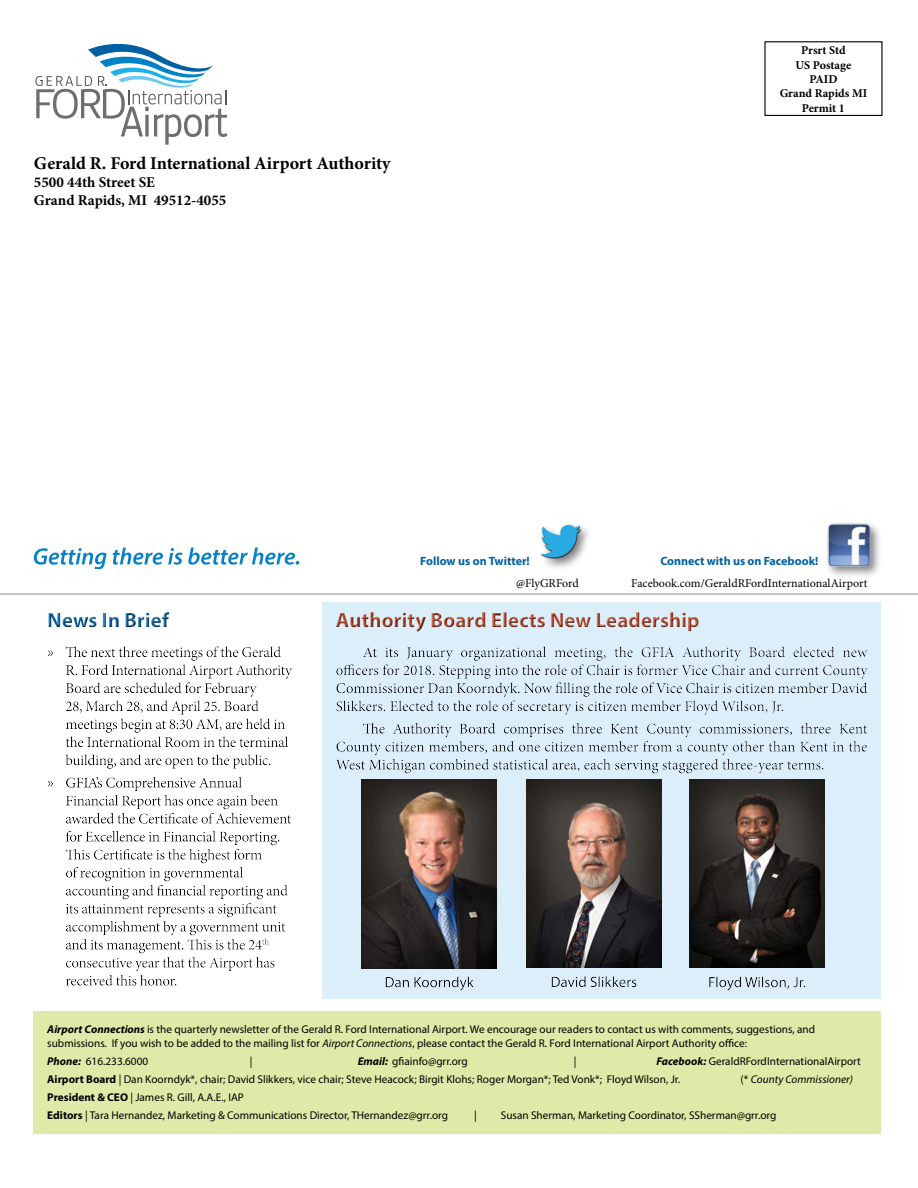
<style>
.page{position:relative;width:918px;height:1188px;background:#fff}
.page>*{position:absolute;margin:0;border:0;box-sizing:border-box;transform-origin:0 0}
.t1{font:700 21px "Myriad Pro";color:#bd4727}
.t2{font:700 21px "Myriad Pro";color:#0061a4}
.t3{font:700 18px "Minion Pro";color:#000}
.t4{font:700 15px/18px "Minion Pro";color:#000}
.t5{font:12px "Minion Pro";color:#000}
.t6{font:700 12px "Myriad Pro";color:#0061a4}
.t7{font:700 12px/14.4px "Minion Pro";color:#000;text-align:center}
.t8{font:11.25px/18px "Myriad Pro";color:#000}
.t9{font:italic 11.25px "Myriad Pro";color:#000}
.s1{font-weight:700;font-style:italic}
.s2{font-style:italic}
.s3{font-weight:700}
.s4{font-style:normal}
</style>
<div class="page">
<div style="left:34px;top:1012px;width:847px;height:122px;background:#ddeaa8"></div>
<div style="left:764px;top:41px;width:119px;height:75px;border:1px solid #000"></div>
<div style="left:825px;top:521px;width:58px;height:57px;background:#000;opacity:.5"></div>
<img style="left:827px;top:524px;width:44px;height:43px">
<hr style="left:0;top:593px;width:918px;height:2px;background:#b1b4b6">
<div style="left:539px;top:521px;width:53px;height:50px;background:#000;opacity:.5"></div>
<img style="left:539px;top:524px;width:43px;height:35px">
<svg style="left:34px;top:548px;width:73px;height:20px"></svg>
<svg style="left:113px;top:548px;width:186px;height:17px"></svg>
<svg style="left:35px;top:43px;width:192px;height:102px"></svg>
<div style="left:37px;top:605px;width:144px;height:33px;background:#000;opacity:.75"></div>
<div style="left:35px;top:639px;width:269px;height:358px;background:#000;opacity:.75"></div>
<div style="left:322px;top:602px;width:559px;height:396px;background:#dbeefa"></div>
<div style="left:324px;top:605px;width:387px;height:33px;background:#000;opacity:.75"></div>
<div style="left:324px;top:636px;width:556px;height:139px;background:#dbeefa"></div>
<div style="left:324px;top:639px;width:556px;height:146px;background:#000;opacity:.75"></div>
<img style="left:362px;top:780px;width:134px;height:188px">
<img style="left:526px;top:780px;width:135px;height:188px">
<img style="left:690px;top:780px;width:134px;height:188px">
<div style="left:374px;top:967px;width:112px;height:25px;background:#fff;opacity:.75"></div>
<div style="left:374px;top:971px;width:112px;height:25px;background:#000;opacity:.75"></div>
<div style="left:540px;top:966px;width:109px;height:26px;background:#fff;opacity:.75"></div>
<div style="left:540px;top:971px;width:109px;height:25px;background:#000;opacity:.75"></div>
<div style="left:697px;top:967px;width:120px;height:25px;background:#dbeefa"></div>
<div style="left:697px;top:971px;width:120px;height:25px;background:#000;opacity:.75"></div>
<h2 class="t3" style="left:34px;top:151px;width:358px">Gerald R. Ford International Airport Authority</h2>
<h3 class="t4" style="left:34px;top:173px;width:194px">5500 44th Street SE<br>Grand Rapids, MI 49512-4055</h3>
<p class="t7" style="left:780px;top:43px;width:89px">Prsrt Std<br>US Postage<br>PAID<br>Grand Rapids MI<br>Permit 1</p>
<p class="t6" style="left:420px;top:553px;width:111px">Follow us on Twitter!</p>
<p class="t5" style="left:516px;top:575px;width:64px">@FlyGRFord</p>
<p class="t6" style="left:660px;top:553px;width:160px">Connect with us on Facebook!</p>
<p class="t5" style="left:631px;top:575px;width:238px">Facebook.com/GeraldRFordInternationalAirport</p>
<h1 class="t2" style="left:47px;top:607px;width:123px">News In Brief</h1>
<h1 class="t1" style="left:336px;top:607px;width:365px">Authority Board Elects New Leadership</h1>
<p class="t8" style="left:47px;top:1023px;width:769px;line-height:13.5px"><span class="s1">Airport Connections</span> is the quarterly newsletter of the Gerald R. Ford International Airport. We encourage our readers to contact us with comments, suggestions, and submissions. If you wish to be added to the mailing list for <span class="s2">Airport Connections</span>, please contact the Gerald R. Ford International Airport Authority office:</p>
<p class="t8" style="left:47px;top:1052px;width:102px"><span class="s1">Phone:</span> 616.233.6000</p>
<p class="t8" style="left:250px;top:1052px;width:4px">|</p>
<p class="t8" style="left:358px;top:1052px;width:112px"><span class="s1">Email:</span> gfiainfo@grr.org</p>
<p class="t8" style="left:574px;top:1052px;width:4px">|</p>
<p class="t8" style="left:47px;top:1052px;width:815px;text-indent:609px"><span class="s1">Facebook:</span> GeraldRFordInternationalAirport<br><span class="s3">Airport Board</span> | Dan Koorndyk*, chair; David Slikkers, vice chair; Steve Heacock; Birgit Klohs; Roger Morgan*; Ted Vonk*; Floyd Wilson, Jr.</p>
<p class="t9" style="left:741px;top:1072px;width:114px"><span class="s4">(*</span> County Commissioner)</p>
<p class="t8" style="left:47px;top:1088px;width:402px"><span class="s3">President &amp; CEO</span> | James R. Gill, A.A.E., IAP<br><span class="s3">Editors</span> | Tara Hernandez, Marketing &amp; Communications Director, THernandez@grr.org</p>
<p class="t8" style="left:474px;top:1106px;width:4px">|</p>
<p class="t8" style="left:501px;top:1106px;width:277px">Susan Sherman, Marketing Coordinator, SSherman@grr.org</p>
</div>
